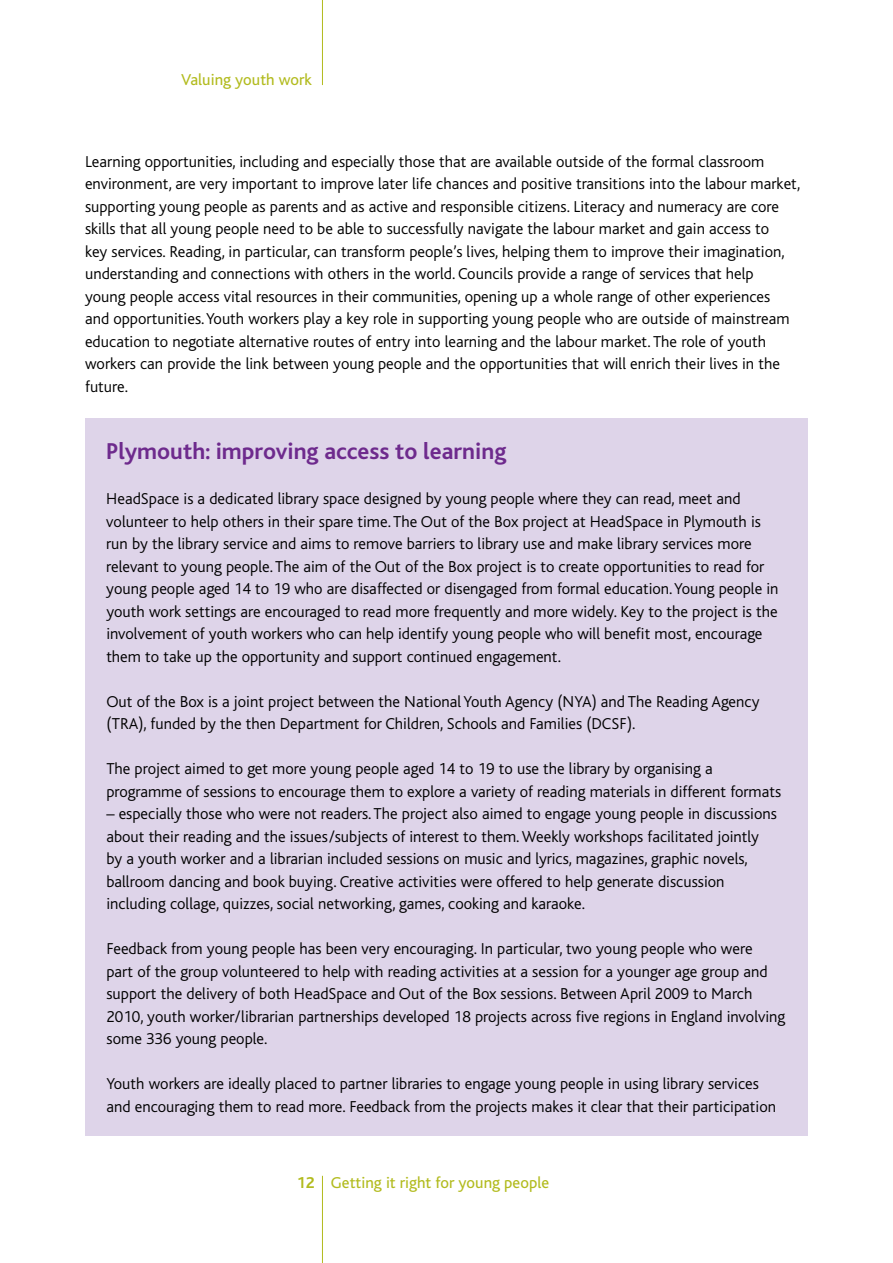
<style>
.page{position:relative;width:893px;height:1263px;background:#fff}
.page>*{position:absolute;margin:0;border:0;box-sizing:border-box;transform-origin:0 0}
.t1{font:700 24px "Bliss Icelandic";color:#6e2a8d}
.t2{font:300 16.5px/22.5px "Bliss Icelandic";color:#000}
.t3{font:16.5px "Bliss";color:#b2bb1e}
.s1{font-weight:700}
</style>
<div class="page">
<hr style="left:322px;top:0;width:1px;height:85px;background:#b2bb1e">
<hr style="left:322px;top:1176px;width:1px;height:87px;background:#b2bb1e">
<div style="left:85px;top:418px;width:723px;height:717px;background:#ded4e9"></div>
<p class="t3" style="left:181px;top:71px;width:132px">Valuing youth work</p>
<p class="t2" style="left:85px;top:150px;width:717px">Learning opportunities, including and especially those that are available outside of the formal classroom environment, are very important to improve later life chances and positive transitions into the labour market, supporting young people as parents and as active and responsible citizens. Literacy and numeracy are core skills that all young people need to be able to successfully navigate the labour market and gain access to<br>key services. Reading, in particular, can transform people’s lives, helping them to improve their imagination, understanding and connections with others in the world. Councils provide a range of services that help<br>young people access vital resources in their communities, opening up a whole range of other experiences<br>and opportunities.Youth workers play a key role in supporting young people who are outside of mainstream education to negotiate alternative routes of entry into learning and the labour market. The role of youth workers can provide the link between young people and the opportunities that will enrich their lives in the future.</p>
<h1 class="t1" style="left:106px;top:439px;width:402px">Plymouth: improving access to learning</h1>
<p class="t2" style="left:106px;top:488px;width:674px">HeadSpace is a dedicated library space designed by young people where they can read, meet and volunteer to help others in their spare time. The Out of the Box project at HeadSpace in Plymouth is run by the library service and aims to remove barriers to library use and make library services more relevant to young people. The aim of the Out of the Box project is to create opportunities to read for young people aged 14 to 19 who are disaffected or disengaged from formal education.Young people in youth work settings are encouraged to read more frequently and more widely. Key to the project is the involvement of youth workers who can help identify young people who will benefit most, encourage them to take up the opportunity and support continued engagement.</p>
<p class="t2" style="left:106px;top:690px;width:655px">Out of the Box is a joint project between the National Youth Agency (NYA) and The Reading Agency (TRA), funded by the then Department for Children, Schools and Families (DCSF).</p>
<p class="t2" style="left:106px;top:758px;width:676px">The project aimed to get more young people aged 14 to 19 to use the library by organising a programme of sessions to encourage them to explore a variety of reading materials in different formats</p>
<p class="t2" style="left:106px;top:803px;width:672px">– especially those who were not readers. The project also aimed to engage young people in discussions about their reading and the issues/subjects of interest to them.Weekly workshops facilitated jointly by a youth worker and a librarian included sessions on music and lyrics, magazines, graphic novels, ballroom dancing and book buying. Creative activities were offered to help generate discussion including collage, quizzes, social networking, games, cooking and karaoke.</p>
<p class="t2" style="left:106px;top:938px;width:680px">Feedback from young people has been very encouraging. In particular, two young people who were<br>part of the group volunteered to help with reading activities at a session for a younger age group and support the delivery of both HeadSpace and Out of the Box sessions. Between April 2009 to March 2010, youth worker/librarian partnerships developed 18 projects across five regions in England involving some 336 young people.</p>
<p class="t2" style="left:106px;top:1073px;width:671px">Youth workers are ideally placed to partner libraries to engage young people in using library services and encouraging them to read more. Feedback from the projects makes it clear that their participation</p>
<p class="t3" style="left:297px;top:1174px;width:254px"><span class="s1">12</span> Getting it right for young people</p>
</div>
